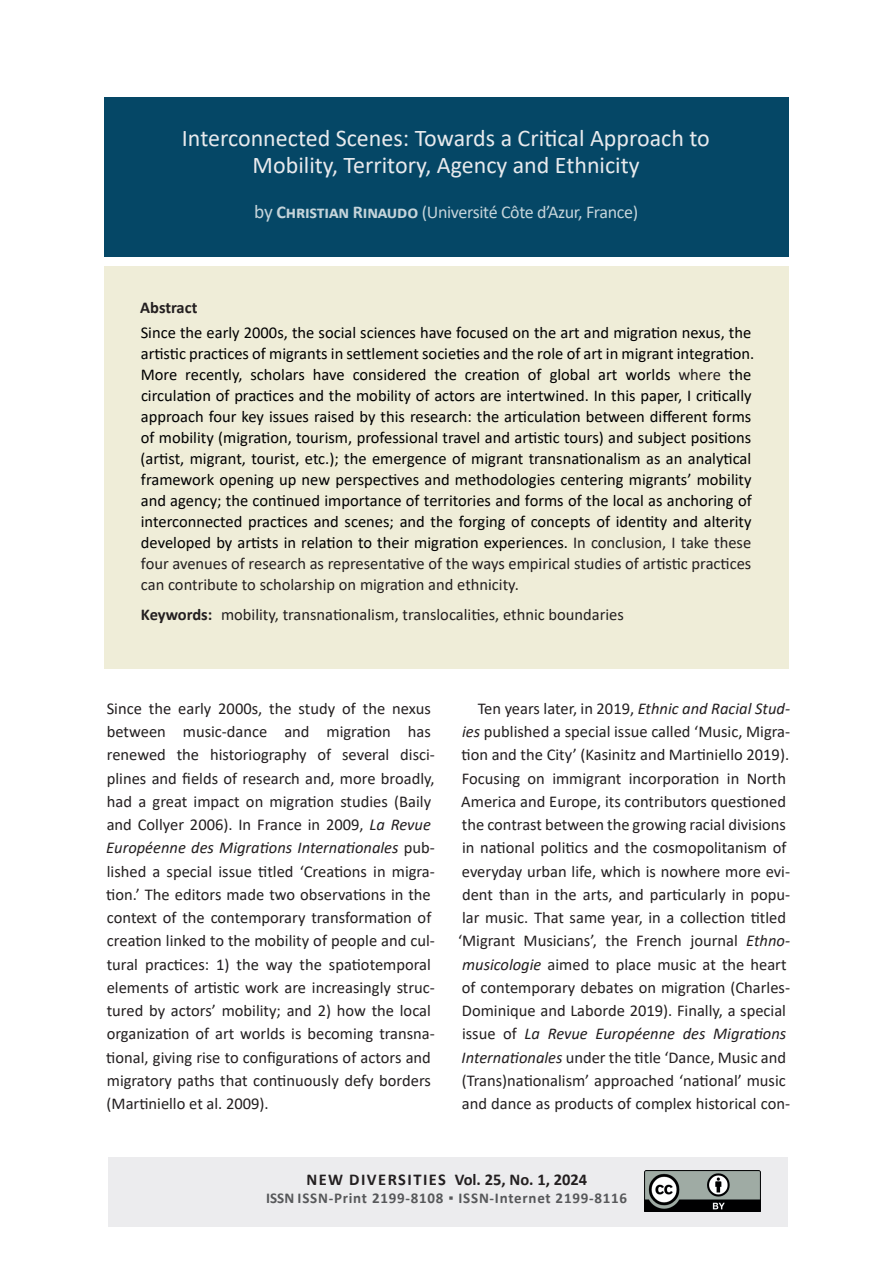
<style>
.page{position:relative;width:893px;height:1263px;background:#fff}
.page>*{position:absolute;margin:0;border:0;box-sizing:border-box;transform-origin:0 0}
.t1{font:24px/27px "Calibri";color:#e8eaed;text-align:center}
.t2{font:18px "Calibri";letter-spacing:-.02em;color:#c5d4da}
.t3{font:16.5px/23.2px "Calibri";color:#231f20}
.t4{font:16.5px/21px "Calibri";color:#000001}
.t5{font:700 16.5px "Calibri";letter-spacing:.09em;color:#231f20}
.t6{font:700 16.5px "Calibri";color:#231f20}
.t7{font:700 15px "Calibri";letter-spacing:.05em;color:#57585a}
.s1{font-size:19.5px}
.s2{font-weight:700}
.s3{color:#231f20}
.s4{font-style:italic}
</style>
<div class="page">
<div style="left:108px;top:1157px;width:680px;height:70px;background:#ececee"></div>
<div style="left:104px;top:98px;width:685px;height:159px;background:#054766"></div>
<div style="left:104px;top:266px;width:685px;height:403px;background:#efedd8"></div>
<img style="left:645px;top:1170px;width:115px;height:41px">
<h1 class="t1" style="left:182px;top:124px;width:529px">Interconnected Scenes: Towards a Critical Approach to<br>Mobility, Territory, Agency and Ethnicity</h1>
<p class="t2" style="left:254px;top:200px;width:385px"><span class="s1">by</span> <span class="s2">Christian Rinaudo</span> (Université Côte d’Azur, France)</p>
<p class="t6" style="left:140px;top:296px;width:59px">Abstract</p>
<p class="t4" style="left:141px;top:322px;width:615px">Since the early 2000s, the social sciences have focused on the art and migration nexus, the artistic practices of migrants in settlement societies and the role of art in migrant integration.<br>More recently, scholars have considered the creation of global art worlds <span class="s3">where</span> the circulation of practices and the mobility of actors are intertwined. In this paper, I critically approach four key issues raised by this research: the articulation between different forms of mobility (migration, tourism, professional travel and artistic tours) and subject positions (artist, migrant, tourist, etc.); the emergence of migrant transnationalism as an analytical framework opening up new perspectives and methodologies centering migrants’ mobility and agency; the continued importance of territories and forms of the local as anchoring of interconnected practices and scenes; and the forging of concepts of identity and alterity developed by artists in relation to their migration experiences. <span class="s3">In conclusion, I take these four avenues of research as representative of the ways empirical studies of artistic practices can contribute to scholarship on migration and ethnicity.</span></p>
<p class="t3" style="left:141px;top:602px;width:484px"><span class="s2">Keywords:</span> mobility, transnationalism, translocalities, ethnic boundaries</p>
<p class="t3" style="left:106px;top:696px;width:330px">Since the early 2000s, the study of the nexus between music-dance and migration has renewed the historiography of several disci&shy;plines and fields of research and, more broadly, had a great impact on migration studies (Baily and Collyer 2006). In France in 2009, <span class="s4">La Revue Européenne des Migrations Internationales</span> pub&shy;lished a special issue titled ‘Creations in migra&shy;tion.’ The editors made two observations in the context of the contemporary transformation of creation linked to the mobility of people and cul&shy;tural practices: 1) the way the spatiotemporal elements of artistic work are increasingly struc&shy;tured by actors’ mobility; and 2) how the local organization of art worlds is becoming transna&shy;tional, giving rise to configurations of actors and migratory paths that continuously defy borders (Martiniello et al. 2009).</p>
<p class="t3" style="left:458px;top:696px;width:334px;text-indent:20px">Ten years later, in 2019, <span class="s4">Ethnic and Racial Stud&shy;ies</span> published a special issue called ‘Music, Migra&shy;tion and the City’ (Kasinitz and Martiniello 2019).<br>Focusing on immigrant incorporation in North America and Europe, its contributors questioned the contrast between the growing racial divisions in national politics and the cosmopolitanism of everyday urban life, which is nowhere more evi&shy;dent than in the arts, and particularly in popu&shy;lar music. That same year, in a collection titled ‘Migrant Musicians’, the French journal <span class="s4">Ethno&shy;musicologie</span> aimed to place music at the heart of contemporary debates on migration (Charles-Dominique and Laborde 2019). Finally, a special issue of <span class="s4">La Revue Européenne des Migrations Internationales</span> under the title ‘Dance, Music and (Trans)nationalism’ approached ‘national’ music and dance as products of complex historical con-</p>
<p class="t5" style="left:306px;top:1168px;width:282px">NEW DIVERSITIES Vol. 25, No. 1, 2024</p>
<p class="t7" style="left:266px;top:1187px;width:362px">ISSN ISSN-Print 2199-8108 ▪ ISSN-Internet 2199-8116</p>
</div>
